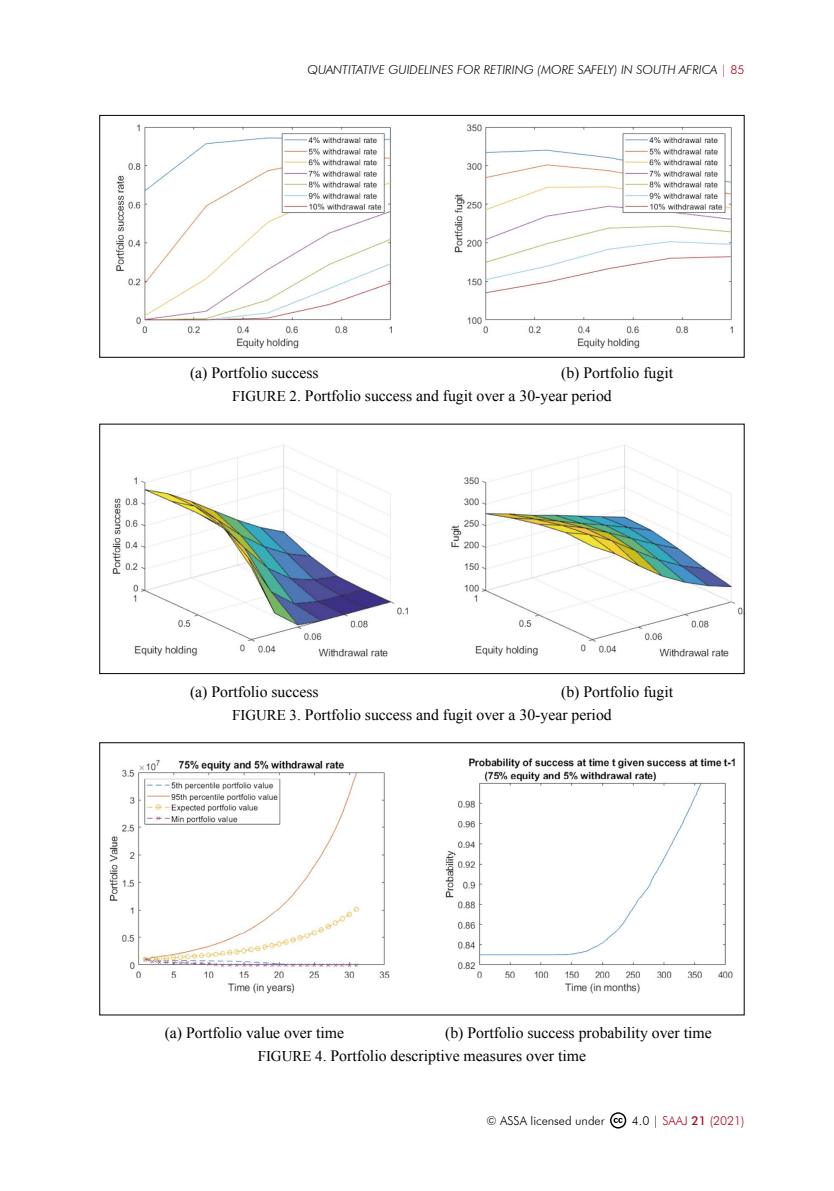
<style>
.page{position:relative;width:834px;height:1191px;background:#fff}
.page>*{position:absolute;margin:0;border:0;box-sizing:border-box;transform-origin:0 0}
.t1{font:15.75px/22.8px "Times New Roman";color:#000}
.t2{font:italic 300 12.25px "Futura BT";color:#000}
.t3{font:300 12.25px "Futura BT";color:#000}
.t4{font:300 12.25px "Futura BT";color:#af0925}
.s1{font-style:normal;color:#af0925}
.s2{font-size:14.88px}
.s3{color:#000}
.s4{font-style:italic;color:#000}
.s5{font-weight:500}
</style>
<div class="page">
<svg style="left:610px;top:1112px;width:16px;height:16px"></svg>
<img style="left:116px;top:124px;width:617px;height:225px">
<div style="left:99px;top:115px;width:645px;height:243px;border:1px solid #000"></div>
<img style="left:112px;top:444px;width:630px;height:213px">
<div style="left:99px;top:424px;width:645px;height:250px;border:1px solid #000"></div>
<img style="left:109px;top:758px;width:626px;height:236px">
<p class="t2" style="left:307px;top:62px;width:438px">QUANTITATIVE GUIDELINES FOR RETIRING (MORE SAFELY) IN SOUTH AFRICA <span class="s1">| 85</span></p>
<p class="t1" style="left:190px;top:361px;width:130px">(a) Portfolio success</p>
<p class="t1" style="left:232px;top:361px;width:442px;text-indent:329px">(b) Portfolio fugit<br><span class="s2">FIGURE 2</span>. Portfolio success and fugit over a 30-year period</p>
<p class="t1" style="left:190px;top:680px;width:130px">(a) Portfolio success</p>
<p class="t1" style="left:232px;top:680px;width:442px;text-indent:329px">(b) Portfolio fugit<br><span class="s2">FIGURE 3</span>. Portfolio success and fugit over a 30-year period</p>
<p class="t1" style="left:165px;top:1021px;width:181px">(a) Portfolio value over time</p>
<p class="t1" style="left:258px;top:1021px;width:455px;text-indent:187px">(b) Portfolio success probability over time<br><span class="s2">FIGURE 4</span>. Portfolio descriptive measures over time</p>
<p class="t3" style="left:486px;top:1113px;width:120px">© ASSA licensed under</p>
<p class="t4" style="left:631px;top:1113px;width:114px"><span class="s3">4.0</span> <span class="s4">|</span> SAAJ <span class="s5">21</span> (2021)</p>
</div>
